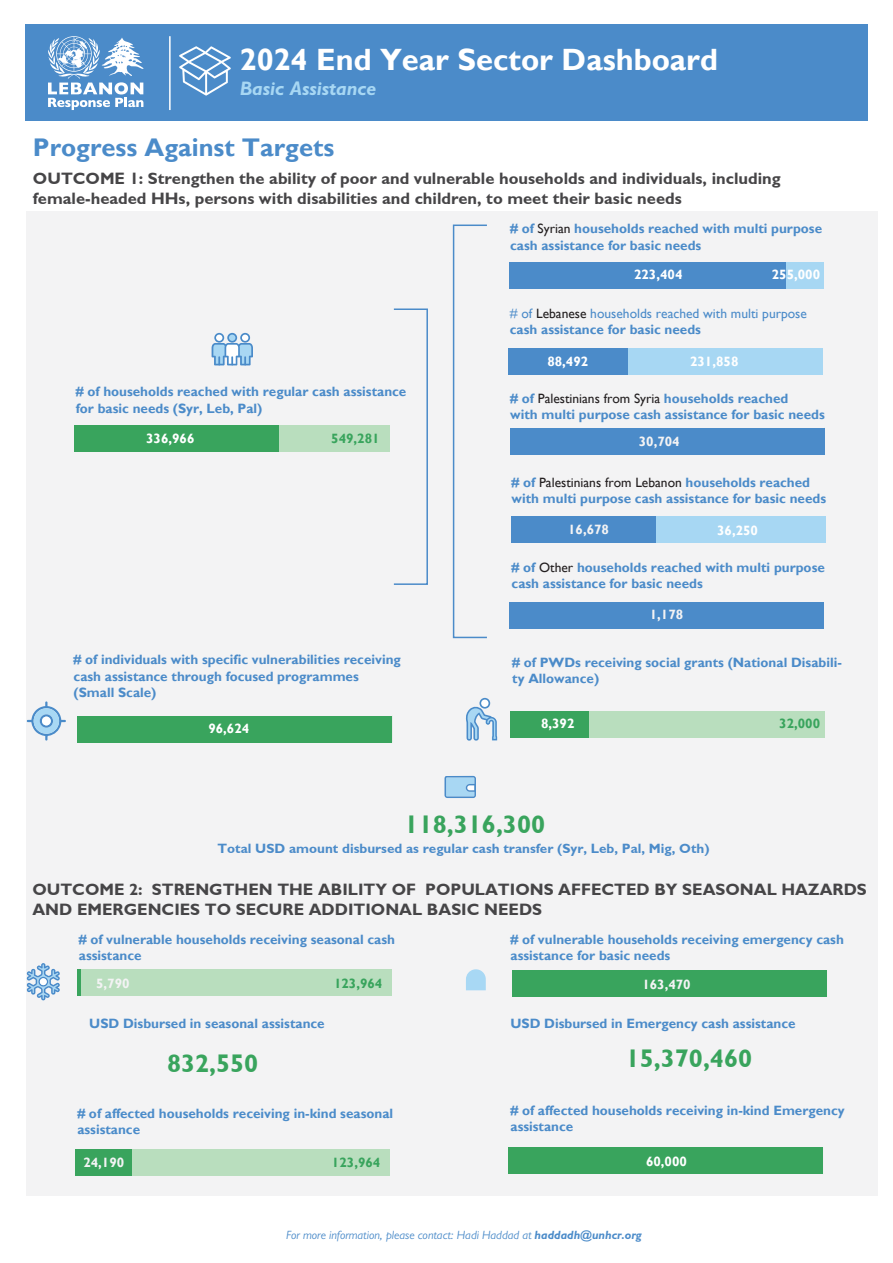
<style>
.page{position:relative;width:893px;height:1263px;background:#fff}
.page>*{position:absolute;margin:0;border:0;box-sizing:border-box;transform-origin:0 0}
.t1{font:700 30.75px "Gill Sans";color:#fff}
.t2{font:700 25.5px "Gill Sans";color:#39a45d}
.t3{font:700 25.5px "Gill Sans";color:#4b8bc9}
.t4{font:italic 700 19.65px "Gill Sans";color:#a7d7f3}
.t5{font:700 16.5px/19.8px "Gill Sans";color:#464547}
.t6{font:700 13.5px/16.2px "Gill Sans";color:#4b8bc9}
.t7{font:700 13.5px/16.2px "Gill Sans";color:#4b8cca}
.t8{font:13.5px/16.2px "Gill Sans";color:#4b8bc9}
.t9{font:700 13.5px "Gill Sans";color:#4b8bc9}
.t10{font:700 13.5px "Gill Sans";color:#fff}
.t11{font:700 13.5px "Gill Sans";color:#f3f3f4}
.t12{font:700 13.5px "Gill Sans";color:#39a45d}
.t13{font:italic 12px "Gill Sans";color:#4b8bc9}
.s1{font-weight:400;color:#231f20}
.s2{color:#231f20}
.s3{font-weight:700}
</style>
<div class="page">
<div style="left:26px;top:211px;width:851px;height:985px;background:#f3f3f4"></div>
<div style="left:78px;top:716px;width:314px;height:26px;background:#39a45d"></div>
<div style="left:589px;top:711px;width:236px;height:26px;background:#b9debe"></div>
<div style="left:510px;top:711px;width:79px;height:26px;background:#39a45d"></div>
<div style="left:510px;top:428px;width:314px;height:26px;background:#4b8bc9"></div>
<div style="left:628px;top:348px;width:194px;height:26px;background:#a7d7f3"></div>
<div style="left:508px;top:348px;width:120px;height:26px;background:#4b8bc9"></div>
<div style="left:786px;top:262px;width:38px;height:27px;background:#a7d7f3"></div>
<div style="left:509px;top:262px;width:277px;height:27px;background:#4b8bc9"></div>
<div style="left:279px;top:425px;width:110px;height:26px;background:#b9debe"></div>
<div style="left:75px;top:425px;width:204px;height:26px;background:#39a45d"></div>
<div style="left:656px;top:517px;width:170px;height:26px;background:#a7d7f3"></div>
<div style="left:511px;top:517px;width:145px;height:26px;background:#4b8bc9"></div>
<div style="left:509px;top:602px;width:315px;height:27px;background:#4b8bc9"></div>
<div style="left:81px;top:970px;width:311px;height:26px;background:#b9debe"></div>
<hr style="left:77px;top:970px;width:4px;height:26px;background:#39a45d">
<div style="left:512px;top:970px;width:315px;height:27px;background:#39a45d"></div>
<div style="left:508px;top:1147px;width:315px;height:27px;background:#39a45d"></div>
<div style="left:132px;top:1149px;width:257px;height:26px;background:#b9debe"></div>
<div style="left:75px;top:1149px;width:57px;height:26px;background:#39a45d"></div>
<div style="left:25px;top:25px;width:843px;height:96px;background:#4b8bc9"></div>
<svg style="left:48px;top:36px;width:96px;height:74px"></svg>
<hr style="left:169px;top:36px;width:2px;height:74px;background:#fff">
<svg style="left:444px;top:776px;width:32px;height:22px"></svg>
<svg style="left:212px;top:333px;width:41px;height:32px"></svg>
<div style="left:453px;top:225px;width:35px;height:413px;border:2px solid #4b8bc9"></div>
<div style="left:393px;top:308px;width:35px;height:277px;border:2px solid #4b8bc9"></div>
<svg style="left:466px;top:698px;width:31px;height:43px"></svg>
<svg style="left:27px;top:701px;width:39px;height:40px"></svg>
<div style="left:42px;top:716px;width:9px;height:9px;background:#fff;border-radius:50%"></div>
<svg style="left:27px;top:963px;width:33px;height:37px"></svg>
<div style="left:40px;top:978px;width:7px;height:7px;background:#fff;border-radius:50%"></div>
<svg style="left:466px;top:969px;width:20px;height:21px"></svg>
<svg style="left:179px;top:46px;width:52px;height:50px"></svg>
<h1 class="t1" style="left:240px;top:41px;width:480px">2024 End Year Sector Dashboard</h1>
<h3 class="t4" style="left:240px;top:77px;width:138px">Basic Assistance</h3>
<h2 class="t3" style="left:33px;top:132px;width:303px">Progress Against Targets</h2>
<p class="t5" style="left:33px;top:169px;width:749px">OUTCOME 1: Strengthen the ability of poor and vulnerable households and individuals, including female-headed HHs, persons with disabilities and children, to meet their basic needs</p>
<p class="t6" style="left:510px;top:221px;width:313px"># of <span class="s1">Syrian</span> households reached with multi purpose cash assistance for basic needs</p>
<p class="t10" style="left:634px;top:266px;width:50px">223,404</p>
<p class="t10" style="left:772px;top:267px;width:50px">255,000</p>
<p class="t8" style="left:510px;top:306px;width:299px"># of <span class="s2">Lebanese</span> households reached with multi purpose <span class="s3">cash assistance for basic needs</span></p>
<p class="t10" style="left:547px;top:353px;width:42px">88,492</p>
<p class="t10" style="left:690px;top:353px;width:50px">231,858</p>
<p class="t6" style="left:76px;top:384px;width:332px"># of households reached with regular cash assistance for basic needs (Syr, Leb, Pal)</p>
<p class="t6" style="left:510px;top:390px;width:316px"># of <span class="s1">Palestinians from Syria</span> households reached<br>with multi purpose cash assistance for basic needs</p>
<p class="t10" style="left:146px;top:431px;width:50px">336,966</p>
<p class="t12" style="left:331px;top:430px;width:50px">549,281</p>
<p class="t11" style="left:639px;top:433px;width:42px">30,704</p>
<p class="t6" style="left:512px;top:475px;width:316px"># of <span class="s1">Palestinians from Lebanon</span> households reached with multi purpose cash assistance for basic needs</p>
<p class="t11" style="left:568px;top:521px;width:42px">16,678</p>
<p class="t10" style="left:717px;top:522px;width:42px">36,250</p>
<p class="t6" style="left:512px;top:559px;width:315px"># of <span class="s1">Other</span> households reached with multi purpose cash assistance for basic needs</p>
<p class="t11" style="left:650px;top:606px;width:35px">1,178</p>
<p class="t6" style="left:74px;top:652px;width:329px"># of individuals with specific vulnerabilities receiving cash assistance through focused programmes (Small Scale)</p>
<p class="t6" style="left:512px;top:654px;width:331px"># of PWDs receiving social grants (National Disabili&shy;ty Allowance)</p>
<p class="t10" style="left:208px;top:720px;width:42px">96,624</p>
<p class="t10" style="left:541px;top:715px;width:35px">8,392</p>
<p class="t12" style="left:779px;top:716px;width:42px">32,000</p>
<h2 class="t2" style="left:405px;top:809px;width:142px">118,316,300</h2>
<p class="t9" style="left:217px;top:840px;width:494px">Total USD amount disbursed as regular cash transfer (Syr, Leb, Pal, Mig, Oth)</p>
<p class="t5" style="left:32px;top:880px;width:836px">OUTCOME 2: STRENGTHEN THE ABILITY OF POPULATIONS AFFECTED BY SEASONAL HAZARDS<br>AND EMERGENCIES TO SECURE ADDITIONAL BASIC NEEDS</p>
<p class="t6" style="left:79px;top:931px;width:318px"># of vulnerable households receiving seasonal cash assistance</p>
<p class="t7" style="left:510px;top:931px;width:335px"># of vulnerable households receiving emergency cash assistance for basic needs</p>
<p class="t11" style="left:96px;top:975px;width:35px">5,790</p>
<p class="t12" style="left:334px;top:975px;width:50px">123,964</p>
<p class="t11" style="left:642px;top:976px;width:50px">163,470</p>
<p class="t6" style="left:89px;top:1016px;width:237px">USD Disbursed in seasonal assistance</p>
<p class="t6" style="left:510px;top:1016px;width:287px">USD Disbursed in Emergency cash assistance</p>
<h2 class="t2" style="left:167px;top:1049px;width:93px">832,550</h2>
<h2 class="t2" style="left:626px;top:1043px;width:128px">15,370,460</h2>
<p class="t7" style="left:77px;top:1106px;width:317px"># of affected households receiving in-kind seasonal assistance</p>
<p class="t6" style="left:510px;top:1103px;width:336px"># of affected households receiving in-kind Emergency assistance</p>
<p class="t11" style="left:83px;top:1154px;width:42px">24,190</p>
<p class="t12" style="left:332px;top:1154px;width:50px">123,964</p>
<p class="t10" style="left:646px;top:1153px;width:42px">60,000</p>
<p class="t13" style="left:286px;top:1228px;width:357px">For more information, please contact: Hadi Haddad at <span class="s3">haddadh@unhcr.org</span></p>
</div>
